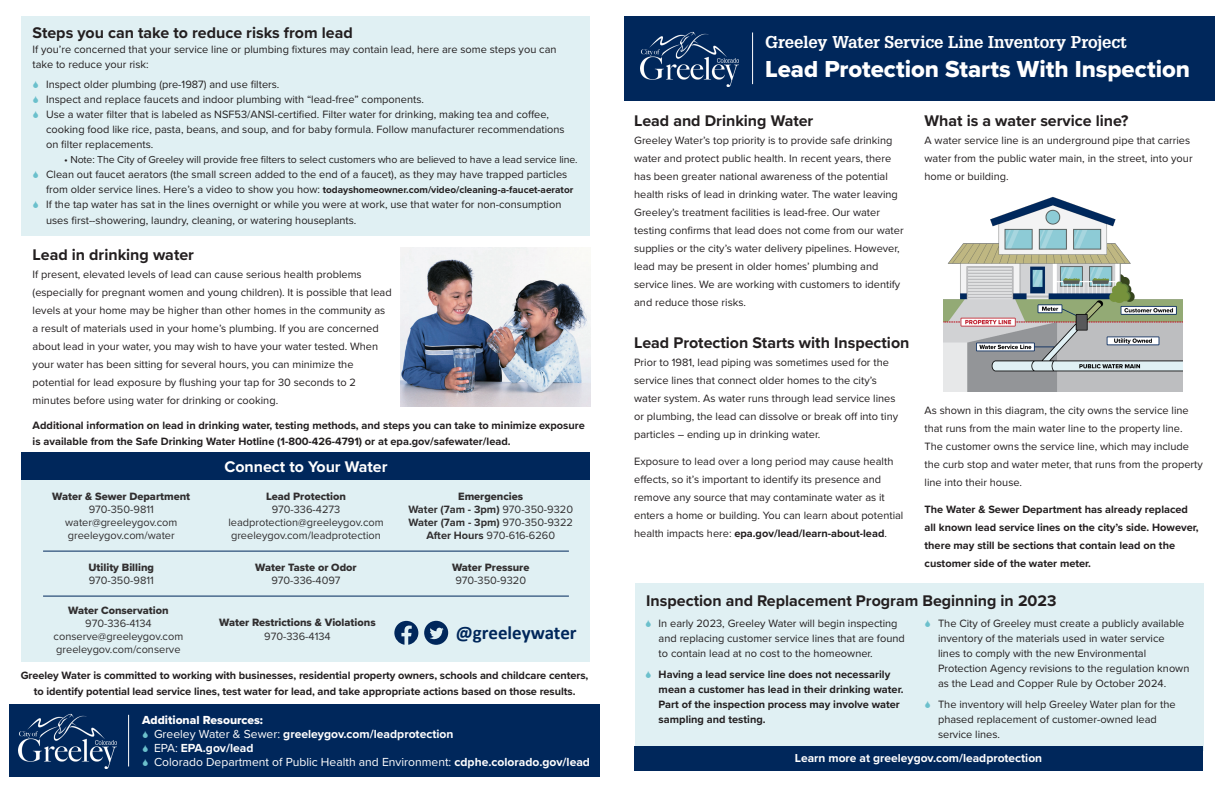
<style>
.page{position:relative;width:1224px;height:792px;background:#fff}
.page>*{position:absolute;margin:0;border:0;box-sizing:border-box;transform-origin:0 0}
.t1{font:24px "Proxima Nova Extrabld";color:#fff}
.t2{font:700 19px "Calibri";color:#00275b}
.t3{font:700 16.7px "Glypha LT Std";letter-spacing:-.01em;color:#fff}
.t4{font:700 16px "Proxima Nova";color:#231f20}
.t5{font:700 16px "Proxima Nova";color:#fff}
.t6{font:12.1px "Proxima Nova";color:#fff}
.t7{font:700 12.1px "Proxima Nova";color:#fff}
.t8{font:12.1px "Proxima Nova Extrabld";letter-spacing:-.005em;color:#fff}
.t9{font:700 12px "Proxima Nova";color:#fff}
.t10{font:11px/18px "Proxima Nova";color:#231f20}
.t11{font:700 11px/18px "Proxima Nova";color:#231f20}
.t12{font:11px/13px "Proxima Nova";color:#312f30;text-align:center}
.t13{font:11px/13px "Proxima Nova Extrabld";color:#312f30;text-align:center}
.t14{font:700 11px/13px "Proxima Nova";color:#312f30;text-align:center}
.t15{font:10.5px "Proxima Nova";letter-spacing:-.01em;color:#231f20}
.t16{font:700 10px "Proxima Nova";color:#231f20}
.s1{font-weight:400;font-size:11px}
.s2{font-family:"Proxima Nova Extrabld"}
.s3{font-family:"Proxima Nova Extrabld";font-weight:400}
.s4{font-weight:400}
.s5{font-weight:700}
.s6{font-family:"Proxima Nova"}
</style>
<div class="page">
<div style="left:9px;top:704px;width:591px;height:73px;background:#00275b"></div>
<div style="left:624px;top:16px;width:590px;height:85px;background:#00275b"></div>
<img style="left:944px;top:196px;width:239px;height:196px">
<div style="left:635px;top:584px;width:568px;height:167px;background:#e0f0f3"></div>
<div style="left:22px;top:16px;width:568px;height:220px;background:#e0f0f3"></div>
<img style="left:19px;top:713px;width:98px;height:56px">
<hr style="left:128px;top:715px;width:1px;height:51px;background:#fff">
<img style="left:401px;top:248px;width:189px;height:159px">
<div style="left:22px;top:452px;width:568px;height:210px;background:#e0f0f3"></div>
<svg style="left:424px;top:621px;width:24px;height:24px"></svg>
<svg style="left:394px;top:621px;width:24px;height:24px"></svg>
<hr style="left:43px;top:551px;width:526px;height:1px;background:#00275b">
<hr style="left:43px;top:596px;width:526px;height:1px;background:#00275b">
<div style="left:22px;top:452px;width:568px;height:28px;background:#00275b"></div>
<div style="left:634px;top:746px;width:569px;height:24px;background:#00275b"></div>
<img style="left:641px;top:31px;width:98px;height:55px">
<hr style="left:752px;top:32px;width:1px;height:52px;background:#fff">
<p class="t4" style="left:33px;top:20px;width:322px">Steps you can take to reduce risks from lead</p>
<p class="t10" style="left:33px;top:41px;width:525px;line-height:15px">If you’re concerned that your service line or plumbing fixtures may contain lead, here are some steps you can take to reduce your risk:</p>
<p class="t10" style="left:46px;top:74px;width:235px">Inspect older plumbing (pre-1987) and use filters.</p>
<p class="t10" style="left:46px;top:89px;width:379px">Inspect and replace faucets and indoor plumbing with “lead-free” components.</p>
<p class="t10" style="left:46px;top:106px;width:520px;line-height:15px">Use a water filter that is labeled as NSF53/ANSI-certified. Filter water for drinking, making tea and coffee, cooking food like rice, pasta, beans, and soup, and for baby formula. Follow manufacturer recommendations on filter replacements.</p>
<p class="t15" style="left:64px;top:151px;width:515px">• Note: The City of Greeley will provide free filters to select customers who are believed to have a lead service line.</p>
<p class="t10" style="left:46px;top:164px;width:523px">Clean out faucet aerators (the small screen added to the end of a faucet), as they may have trapped particles</p>
<p class="t16" style="left:46px;top:182px;width:529px"><span class="s1">from older service lines. Here’s a video to show you how:</span> todayshomeowner.com/video/cleaning-a-faucet-aerator</p>
<p class="t10" style="left:46px;top:195px;width:517px;line-height:16px">If the tap water has sat in the lines overnight or while you were at work, use that water for non-consumption uses first--showering, laundry, cleaning, or watering houseplants.</p>
<p class="t4" style="left:33px;top:243px;width:163px">Lead in drinking water</p>
<p class="t10" style="left:33px;top:265px;width:361px">If present, elevated levels of lead can cause serious health problems (especially for pregnant women and young children). It is possible that lead levels at your home may be higher than other homes in the community as a result of materials used in your home’s plumbing. If you are concerned about lead in your water, you may wish to have your water tested. When your water has been sitting for several hours, you can minimize the potential for lead exposure by flushing your tap for 30 seconds to 2 minutes before using water for drinking or cooking.</p>
<p class="t11" style="left:33px;top:417px;width:554px;line-height:16px">Additional information on lead in drinking water, testing methods, and steps you can take to minimize exposure is available from the Safe Drinking Water Hotline (1-800-426-4791) or at epa.gov/safewater/lead.</p>
<p class="t5" style="left:224px;top:455px;width:165px">Connect to Your Water</p>
<p class="t12" style="left:52px;top:489px;width:139px"><span class="s2">Water &amp; Sewer Department<br></span>970-350-9811 water@greeleygov.com greeleygov.com/water</p>
<p class="t12" style="left:228px;top:489px;width:157px"><span class="s2">Lead Protection<br></span>970-336-4273 leadprotection@greeleygov.com greeleygov.com/leadprotection</p>
<p class="t14" style="left:408px;top:489px;width:166px"><span class="s3">Emergencies<br></span>Water (7am - 3pm) <span class="s4">970-350-9320</span></p>
<p class="t14" style="left:408px;top:515px;width:166px">Water (7am - 3pm) <span class="s4">970-350-9322</span></p>
<p class="t12" style="left:426px;top:528px;width:130px"><span class="s5">After Hours</span> 970-616-6260</p>
<p class="t13" style="left:88px;top:561px;width:67px;text-align:left">Utility Billing<br><span class="s6">970-350-9811</span></p>
<p class="t13" style="left:255px;top:561px;width:103px">Water Taste or Odor<br><span class="s6">970-336-4097</span></p>
<p class="t13" style="left:452px;top:561px;width:79px">Water Pressure<br><span class="s6">970-350-9320</span></p>
<p class="t12" style="left:54px;top:603px;width:131px"><span class="s2">Water Conservation<br></span>970-336-4134 conserve@greeleygov.com greeleygov.com/conserve</p>
<p class="t13" style="left:219px;top:616px;width:158px">Water Restrictions &amp; Violations</p>
<p class="t12" style="left:264px;top:630px;width:68px">970-336-4134</p>
<p class="t2" style="left:456px;top:619px;width:122px">@greeleywater</p>
<p class="t11" style="left:21px;top:668px;width:569px;line-height:15.2px;text-align:center">Greeley Water is committed to working with businesses, residential property owners, schools and childcare centers, to identify potential lead service lines, test water for lead, and take appropriate actions based on those results.</p>
<p class="t8" style="left:142px;top:711px;width:122px">Additional Resources:</p>
<p class="t7" style="left:154px;top:725px;width:301px"><span class="s4">Greeley Water &amp; Sewer:</span> greeleygov.com/leadprotection</p>
<p class="t7" style="left:154px;top:739px;width:101px"><span class="s4">EPA:</span> EPA.gov/lead</p>
<p class="t6" style="left:154px;top:753px;width:438px">Colorado Department of Public Health and Environment: <span class="s5">cdphe.colorado.gov/lead</span></p>
<p class="t3" style="left:765px;top:31px;width:363px">Greeley Water Service Line Inventory Project</p>
<p class="t1" style="left:765px;top:51px;width:426px">Lead Protection Starts With Inspection</p>
<p class="t4" style="left:634px;top:109px;width:181px">Lead and Drinking Water</p>
<p class="t10" style="left:634px;top:131px;width:271px">Greeley Water’s top priority is to provide safe drinking water and protect public health. In recent years, there has been greater national awareness of the potential health risks of lead in drinking water. The water leaving Greeley’s treatment facilities is lead-free. Our water testing confirms that lead does not come from our water supplies or the city’s water delivery pipelines. However, lead may be present in older homes’ plumbing and service lines. We are working with customers to identify and reduce those risks.</p>
<p class="t4" style="left:634px;top:331px;width:277px">Lead Protection Starts with Inspection</p>
<p class="t10" style="left:634px;top:353px;width:265px">Prior to 1981, lead piping was sometimes used for the service lines that connect older homes to the city’s water system. As water runs through lead service lines or plumbing, the lead can dissolve or break off into tiny particles – ending up in drinking water.</p>
<p class="t10" style="left:634px;top:452px;width:271px">Exposure to lead over a long period may cause health effects, so it’s important to identify its presence and remove any source that may contaminate water as it enters a home or building. You can learn about potential health impacts here: <span class="s5">epa.gov/lead/learn-about-lead</span>.</p>
<p class="t4" style="left:925px;top:109px;width:206px">What is a water service line?</p>
<p class="t10" style="left:925px;top:131px;width:270px">A water service line is an underground pipe that carries water from the public water main, in the street, into your home or building.</p>
<p class="t10" style="left:925px;top:401px;width:280px">As shown in this diagram, the city owns the service line that runs from the main water line to the property line.<br>The customer owns the service line, which may include the curb stop and water meter, that runs from the property line into their house.</p>
<p class="t11" style="left:925px;top:500px;width:276px">The Water &amp; Sewer Department has already replaced all known lead service lines on the city’s side. However, there may still be sections that contain lead on the customer side of the water meter.</p>
<p class="t4" style="left:646px;top:589px;width:412px">Inspection and Replacement Program Beginning in 2023</p>
<p class="t10" style="left:659px;top:616px;width:248px;line-height:15px">In early 2023, Greeley Water will begin inspecting and replacing customer service lines that are found to contain lead at no cost to the homeowner.</p>
<p class="t11" style="left:659px;top:667px;width:246px;line-height:15px">Having a lead service line does not necessarily mean a customer has lead in their drinking water.<br>Part of the inspection process may involve water sampling and testing.</p>
<p class="t10" style="left:938px;top:616px;width:253px;line-height:15px">The City of Greeley must create a publicly available inventory of the materials used in water service lines to comply with the new Environmental Protection Agency revisions to the regulation known as the Lead and Copper Rule by October 2024.</p>
<p class="t10" style="left:938px;top:697px;width:239px;line-height:15px">The inventory will help Greeley Water plan for the phased replacement of customer-owned lead service lines.</p>
<p class="t9" style="left:795px;top:749px;width:249px">Learn more at greeleygov.com/leadprotection</p>
</div>
